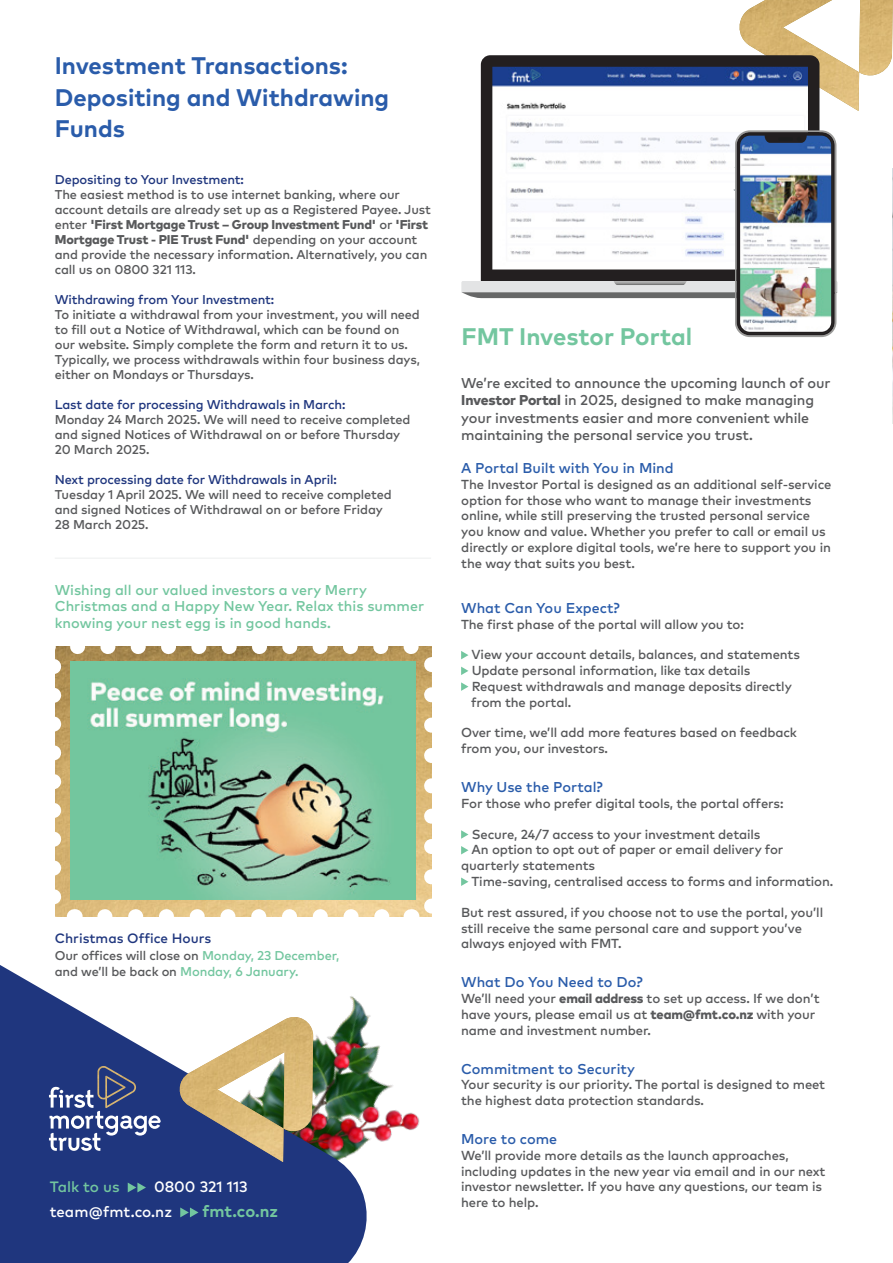
<style>
.page{position:relative;width:893px;height:1263px;background:#fff}
.page>*{position:absolute;margin:0;border:0;box-sizing:border-box;transform-origin:0 0}
.t1{font:700 24px/31.5px "Mark OT";color:#2a5caa}
.t2{font:700 24px "Mark OT";color:#73c69f}
.t3{font:700 16.5px "Mark OT";letter-spacing:-.005em;color:#73c69f}
.t4{font:15px "Mark OT Medium";color:#fff}
.t5{font:15px "Mark OT Medium";color:#73c69f}
.t6{font:14.25px/17.2px "Mark OT Medium";letter-spacing:-.01em;color:#58595b}
.t7{font:14.25px/16.5px "Mark OT Medium";color:#73c69f}
.t8{font:14.25px "Mark OT Medium";color:#2a5caa}
.t9{font:13.5px "Mark OT Medium";color:#1f367e}
.t10{font:13.05px/15.8px "Mark OT Medium";letter-spacing:-.01em;color:#58595b}
.t11{font:12.75px/15px "Mark OT Medium";letter-spacing:-.01em;color:#58595b}
.t12{font:12.75px "Mark OT Medium";letter-spacing:-.01em;color:#1f367e}
.t13{font:800 12.75px/15px "Mark OT";letter-spacing:-.01em;color:#58595b}
.s1{font-family:"Mark OT Medium";font-weight:400}
.s2{color:#73c69f}
.s3{font-family:"Mark OT";font-weight:800}
</style>
<div class="page">
<img style="left:378px;top:1081px;width:42px;height:61px">
<svg style="left:0;top:965px;width:378px;height:298px;fill:#1f367e"></svg>
<img style="left:97px;top:1066px;width:39px;height:21px">
<img style="left:739px;top:0;width:154px;height:111px">
<img style="left:892px;top:168px;width:1px;height:256px">
<svg style="left:49px;top:1087px;width:112px;height:64px;background:#526398"></svg>
<svg style="left:180px;top:1207px;width:18px;height:10px"></svg>
<svg style="left:128px;top:1182px;width:18px;height:10px"></svg>
<svg style="left:461px;top:651px;width:7px;height:8px"></svg>
<svg style="left:461px;top:667px;width:7px;height:8px"></svg>
<svg style="left:461px;top:682px;width:7px;height:9px"></svg>
<svg style="left:461px;top:830px;width:7px;height:9px"></svg>
<svg style="left:461px;top:846px;width:7px;height:8px"></svg>
<svg style="left:461px;top:877px;width:7px;height:9px"></svg>
<svg style="left:176px;top:1012px;width:137px;height:5px"></svg>
<img style="left:176px;top:1017px;width:137px;height:145px">
<hr style="left:55px;top:557px;width:376px;height:2px;background:#f3f4f4">
<img style="left:55px;top:646px;width:377px;height:271px">
<svg style="left:78px;top:646px;width:346px;height:8px"></svg>
<svg style="left:105px;top:909px;width:291px;height:8px"></svg>
<svg style="left:424px;top:695px;width:8px;height:196px"></svg>
<svg style="left:55px;top:666px;width:6px;height:244px"></svg>
<svg style="left:481px;top:55px;width:338px;height:75px"></svg>
<svg style="left:461px;top:130px;width:377px;height:207px"></svg>
<div style="left:778px;top:137px;width:15px;height:4px;border:2px solid #1e1e1e"></div>
<img style="left:71px;top:662px;width:344px;height:238px">
<h1 class="t1" style="left:55px;top:49px;width:336px">Investment Transactions:<br>Depositing and Withdrawing<br>Funds</h1>
<p class="t12" style="left:55px;top:171px;width:191px">Depositing to Your Investment:</p>
<p class="t11" style="left:55px;top:186px;width:378px">The easiest method is to use internet banking, where our account details are already set up as a Registered Payee. Just</p>
<p class="t13" style="left:55px;top:216px;width:375px"><span class="s1">enter</span> 'First Mortgage Trust – Group Investment Fund' <span class="s1">or</span> 'First<br>Mortgage Trust - PIE Trust Fund' <span class="s1">depending on your account</span></p>
<p class="t11" style="left:55px;top:246px;width:374px">and provide the necessary information. Alternatively, you can call us on 0800 321 113.</p>
<p class="t12" style="left:55px;top:291px;width:221px">Withdrawing from Your Investment:</p>
<p class="t11" style="left:55px;top:306px;width:367px">To initiate a withdrawal from your investment, you will need to fill out a Notice of Withdrawal, which can be found on our website. Simply complete the form and return it to us.<br>Typically, we process withdrawals within four business days, either on Mondays or Thursdays.</p>
<p class="t12" style="left:55px;top:396px;width:292px">Last date for processing Withdrawals in March:</p>
<p class="t11" style="left:55px;top:411px;width:357px">Monday 24 March 2025. We will need to receive completed and signed Notices of Withdrawal on or before Thursday<br>20 March 2025.</p>
<p class="t12" style="left:55px;top:471px;width:284px">Next processing date for Withdrawals in April:</p>
<p class="t11" style="left:55px;top:486px;width:338px">Tuesday 1 April 2025. We will need to receive completed and signed Notices of Withdrawal on or before Friday<br>28 March 2025.</p>
<p class="t7" style="left:55px;top:581px;width:371px">Wishing all our valued investors a very Merry<br>Christmas and a Happy New Year. Relax this summer knowing your nest egg is in good hands.</p>
<p class="t9" style="left:55px;top:930px;width:158px">Christmas Office Hours</p>
<p class="t11" style="left:55px;top:947px;width:286px;line-height:16.5px">Our offices will close on <span class="s2">Monday, 23 December, </span>and we’ll be back on <span class="s2">Monday, 6 January.</span></p>
<p class="t5" style="left:50px;top:1177px;width:71px">Talk to us</p>
<p class="t4" style="left:154px;top:1177px;width:95px">0800 321 113</p>
<p class="t4" style="left:50px;top:1202px;width:124px">team@fmt.co.nz</p>
<p class="t3" style="left:203px;top:1201px;width:77px">fmt.co.nz</p>
<h1 class="t2" style="left:461px;top:320px;width:232px">FMT Investor Portal</h1>
<p class="t6" style="left:461px;top:374px;width:371px">We’re excited to announce the upcoming launch of our <span class="s3">Investor Portal</span> in 2025, designed to make managing your investments easier and more convenient while maintaining the personal service you trust.</p>
<p class="t8" style="left:461px;top:459px;width:214px">A Portal Built with You in Mind</p>
<p class="t10" style="left:461px;top:476px;width:372px">The Investor Portal is designed as an additional self-service option for those who want to manage their investments online, while still preserving the trusted personal service you know and value. Whether you prefer to call or email us directly or explore digital tools, we’re here to support you in the way that suits you best.</p>
<p class="t8" style="left:461px;top:599px;width:160px">What Can You Expect?</p>
<p class="t10" style="left:461px;top:616px;width:284px">The first phase of the portal will allow you to:</p>
<p class="t10" style="left:471px;top:646px;width:330px">View your account details, balances, and statements Update personal information, like tax details Request withdrawals and manage deposits directly from the portal.</p>
<p class="t10" style="left:461px;top:725px;width:337px">Over time, we’ll add more features based on feedback from you, our investors.</p>
<p class="t8" style="left:461px;top:778px;width:143px">Why Use the Portal?</p>
<p class="t10" style="left:461px;top:795px;width:324px">For those who prefer digital tools, the portal offers:</p>
<p class="t10" style="left:472px;top:826px;width:290px">Secure, 24/7 access to your investment details</p>
<p class="t10" style="left:471px;top:842px;width:313px">An option to opt out of paper or email delivery for</p>
<p class="t10" style="left:461px;top:857px;width:135px">quarterly statements</p>
<p class="t10" style="left:471px;top:873px;width:363px">Time-saving, centralised access to forms and information.</p>
<p class="t10" style="left:461px;top:904px;width:364px">But rest assured, if you choose not to use the portal, you’ll still receive the same personal care and support you’ve always enjoyed with FMT.</p>
<p class="t8" style="left:461px;top:973px;width:183px">What Do You Need to Do?</p>
<p class="t10" style="left:461px;top:990px;width:360px">We’ll need your <span class="s3">email address</span> to set up access. If we don’t have yours, please email us at <span class="s3">team@fmt.co.nz</span> with your name and investment number.</p>
<p class="t8" style="left:461px;top:1059px;width:175px">Commitment to Security</p>
<p class="t10" style="left:461px;top:1076px;width:366px">Your security is our priority. The portal is designed to meet the highest data protection standards.</p>
<p class="t8" style="left:461px;top:1130px;width:98px">More to come</p>
<p class="t10" style="left:461px;top:1147px;width:366px">We’ll provide more details as the launch approaches, including updates in the new year via email and in our next investor newsletter. If you have any questions, our team is here to help.</p>
</div>
